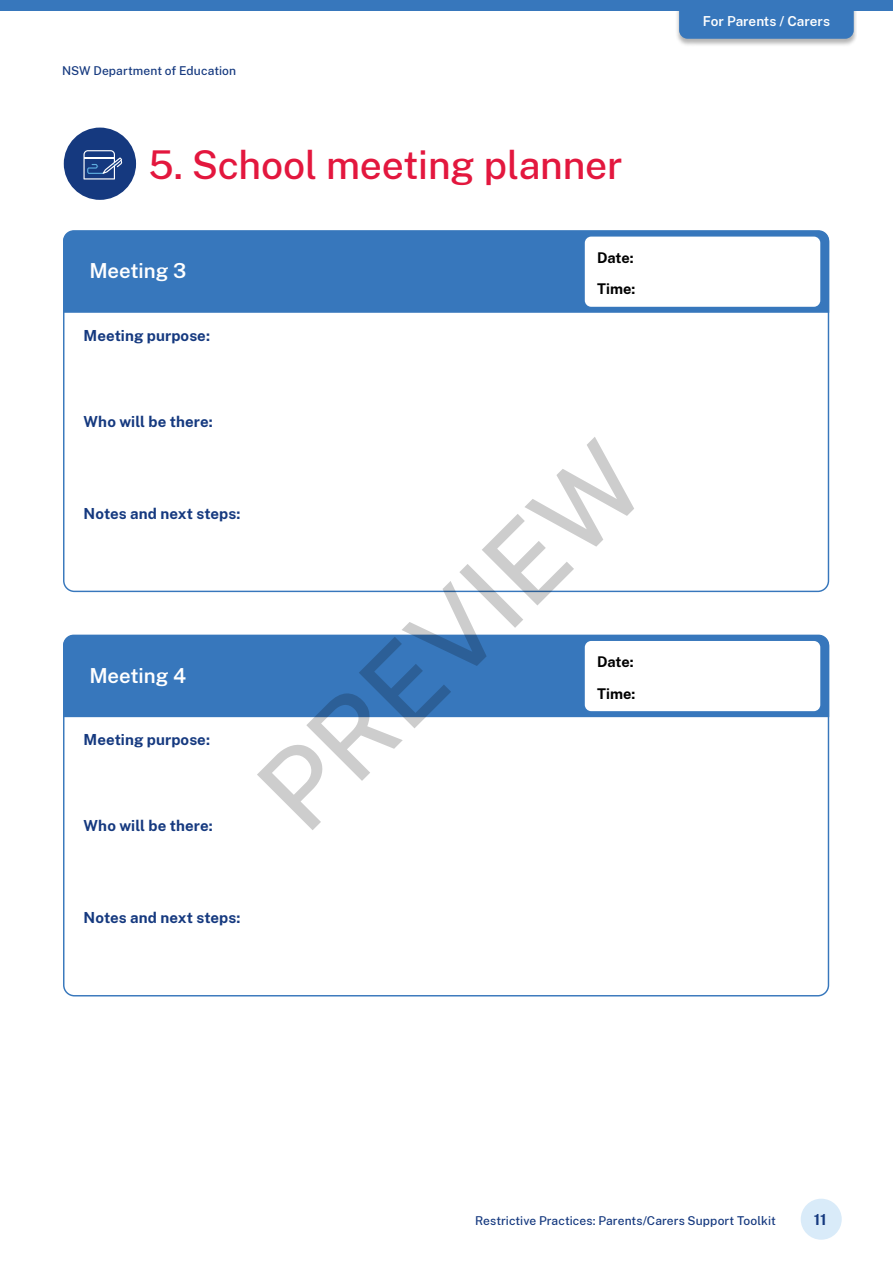
<style>
.page{position:relative;width:893px;height:1263px;background:#fff}
.page>*{position:absolute;margin:0;border:0;box-sizing:border-box;transform-origin:0 0}
.t1{font:500 109.05px "Public Sans";color:rgb(0 0 0/.2)}
.Heading_2__H2{font:500 39px "Public Sans";letter-spacing:-.005em;color:#e3173e}
.Heading_3__H3{font:600 20.4px "Public Sans";color:#fff}
.Level_1_bullet_lar{font:700 15px "Public Sans";letter-spacing:.005em;color:#15397f}
.Box_Copy_CENTRE{font:700 14.55px "Public Sans";color:#000}
.t2{font:600 13.5px "Public Sans";letter-spacing:-.005em;color:#fff}
.t3{font:500 12px "Public Sans";letter-spacing:.01em;color:#15397f}
</style>
<div class="page">
<div style="left:675px;top:0;width:182px;height:47px;background:#000;opacity:.3"></div>
<div style="left:679px;top:0;width:175px;height:39px;background:#3777bc;border-radius:9px"></div>
<div style="left:0;top:0;width:893px;height:11px;background:#3777bc"></div>
<div style="left:801px;top:1199px;width:41px;height:41px;background:#d9ebf9;border-radius:50%"></div>
<div style="left:64px;top:128px;width:72px;height:72px;background:#15397f;border-radius:50%"></div>
<svg style="left:83px;top:150px;width:39px;height:29px"></svg>
<div style="left:63px;top:230px;width:766px;height:83px;background:#3777bc"></div>
<div style="left:63px;top:635px;width:766px;height:82px;background:#3777bc"></div>
<div style="left:585px;top:237px;width:235px;height:70px;background:#fff;border-radius:6px"></div>
<div style="left:585px;top:641px;width:235px;height:70px;background:#fff;border-radius:6px"></div>
<p class="t3" style="left:62px;top:62px;width:176px">NSW Department of Education</p>
<h2 class="Heading_2__H2" style="left:149px;top:138px;width:475px">5. School meeting planner</h2>
<h3 class="Heading_3__H3" style="left:89px;top:256px;width:99px">Meeting 3</h3>
<p class="Level_1_bullet_lar" style="left:84px;top:324px;width:128px">Meeting purpose:</p>
<p class="Box_Copy_CENTRE" style="left:597px;top:247px;width:38px">Date:</p>
<p class="Box_Copy_CENTRE" style="left:597px;top:278px;width:40px">Time:</p>
<p class="Level_1_bullet_lar" style="left:84px;top:410px;width:131px">Who will be there:</p>
<p class="Level_1_bullet_lar" style="left:84px;top:502px;width:158px">Notes and next steps:</p>
<h3 class="Heading_3__H3" style="left:89px;top:661px;width:99px">Meeting 4</h3>
<p class="Level_1_bullet_lar" style="left:84px;top:728px;width:128px">Meeting purpose:</p>
<p class="Level_1_bullet_lar" style="left:84px;top:814px;width:131px">Who will be there:</p>
<h1 class="t1" style="left:223px;top:755px;width:492px;rotate:-45deg">PREVIEW</h1>
<p class="Box_Copy_CENTRE" style="left:597px;top:651px;width:38px">Date:</p>
<p class="Box_Copy_CENTRE" style="left:597px;top:683px;width:40px">Time:</p>
<p class="Level_1_bullet_lar" style="left:84px;top:906px;width:158px">Notes and next steps:</p>
<p class="t2" style="left:703px;top:12px;width:129px">For Parents / Carers</p>
<p class="t3" style="left:475px;top:1212px;width:302px">Restrictive Practices: Parents/Carers Support Toolkit</p>
<p class="Level_1_bullet_lar" style="left:814px;top:1208px;width:14px">11</p>
</div>
